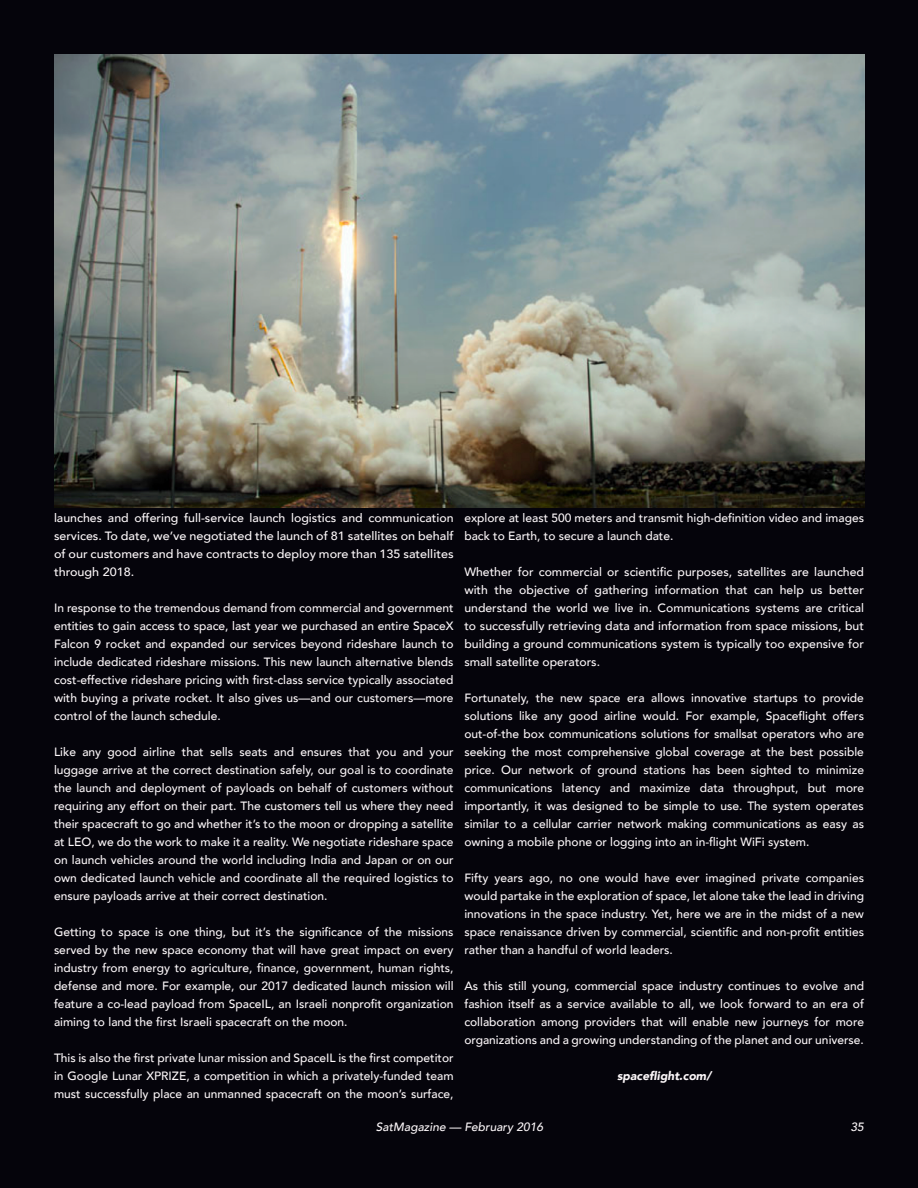
<style>
.page{position:relative;width:918px;height:1188px;background:#05040b}
.page>*{position:absolute;margin:0;border:0;box-sizing:border-box;transform-origin:0 0}
.t1{font:500 12px/18px "Avenir";color:#fdf8fa;text-align:justify}
.t2{font:italic 500 12px "Avenir";color:#fdf8fa}
.t3{font:italic 900 12px "Avenir";color:#fdf8fa}
</style>
<div class="page">
<img style="left:55px;top:54px;width:810px;height:454px">
<p class="t1" style="left:464px;top:508px;width:401px">explore at least 500 meters and transmit high-definition video and images back to Earth, to secure a launch date.</p>
<p class="t1" style="left:464px;top:562px;width:401px">Whether for commercial or scientific purposes, satellites are launched with the objective of gathering information that can help us better understand the world we live in. Communications systems are critical to successfully retrieving data and information from space missions, but building a ground communications system is typically too expensive for small satellite operators.</p>
<p class="t1" style="left:464px;top:688px;width:401px">Fortunately, the new space era allows innovative startups to provide solutions like any good airline would. For example, Spaceflight offers out-of-the box communications solutions for smallsat operators who are seeking the most comprehensive global coverage at the best possible price. Our network of ground stations has been sighted to minimize communications latency and maximize data throughput, but more importantly, it was designed to be simple to use. The system operates similar to a cellular carrier network making communications as easy as owning a mobile phone or logging into an in-flight WiFi system.</p>
<p class="t1" style="left:464px;top:868px;width:401px">Fifty years ago, no one would have ever imagined private companies would partake in the exploration of space, let alone take the lead in driving innovations in the space industry. Yet, here we are in the midst of a new space renaissance driven by commercial, scientific and non-profit entities rather than a handful of world leaders.</p>
<p class="t1" style="left:464px;top:976px;width:401px">As this still young, commercial space industry continues to evolve and fashion itself as a service available to all, we look forward to an era of collaboration among providers that will enable new journeys for more organizations and a growing understanding of the planet and our universe.</p>
<p class="t3" style="left:617px;top:1066px;width:96px">spaceflight.com/</p>
<p class="t2" style="left:376px;top:1120px;width:169px">SatMagazine — February 2016</p>
<p class="t2" style="left:851px;top:1120px;width:15px">35</p>
<p class="t1" style="left:54px;top:508px;width:401px">launches and offering full-service launch logistics and communication services. To date, we’ve negotiated the launch of 81 satellites on behalf of our customers and have contracts to deploy more than 135 satellites through 2018.</p>
<p class="t1" style="left:54px;top:598px;width:401px">In response to the tremendous demand from commercial and government entities to gain access to space, last year we purchased an entire SpaceX Falcon 9 rocket and expanded our services beyond rideshare launch to include dedicated rideshare missions. This new launch alternative blends cost-effective rideshare pricing with first-class service typically associated with buying a private rocket. It also gives us—and our customers—more control of the launch schedule.</p>
<p class="t1" style="left:54px;top:742px;width:401px">Like any good airline that sells seats and ensures that you and your luggage arrive at the correct destination safely, our goal is to coordinate the launch and deployment of payloads on behalf of customers without requiring any effort on their part. The customers tell us where they need their spacecraft to go and whether it’s to the moon or dropping a satellite at LEO, we do the work to make it a reality. We negotiate rideshare space on launch vehicles around the world including India and Japan or on our own dedicated launch vehicle and coordinate all the required logistics to ensure payloads arrive at their correct destination.</p>
<p class="t1" style="left:54px;top:922px;width:401px">Getting to space is one thing, but it’s the significance of the missions served by the new space economy that will have great impact on every industry from energy to agriculture, finance, government, human rights, defense and more. For example, our 2017 dedicated launch mission will feature a co-lead payload from SpaceIL, an Israeli nonprofit organization aiming to land the first Israeli spacecraft on the moon.</p>
<p class="t1" style="left:54px;top:1048px;width:401px">This is also the first private lunar mission and SpaceIL is the first competitor in Google Lunar XPRIZE, a competition in which a privately-funded team must successfully place an unmanned spacecraft on the moon’s surface,</p>
</div>
